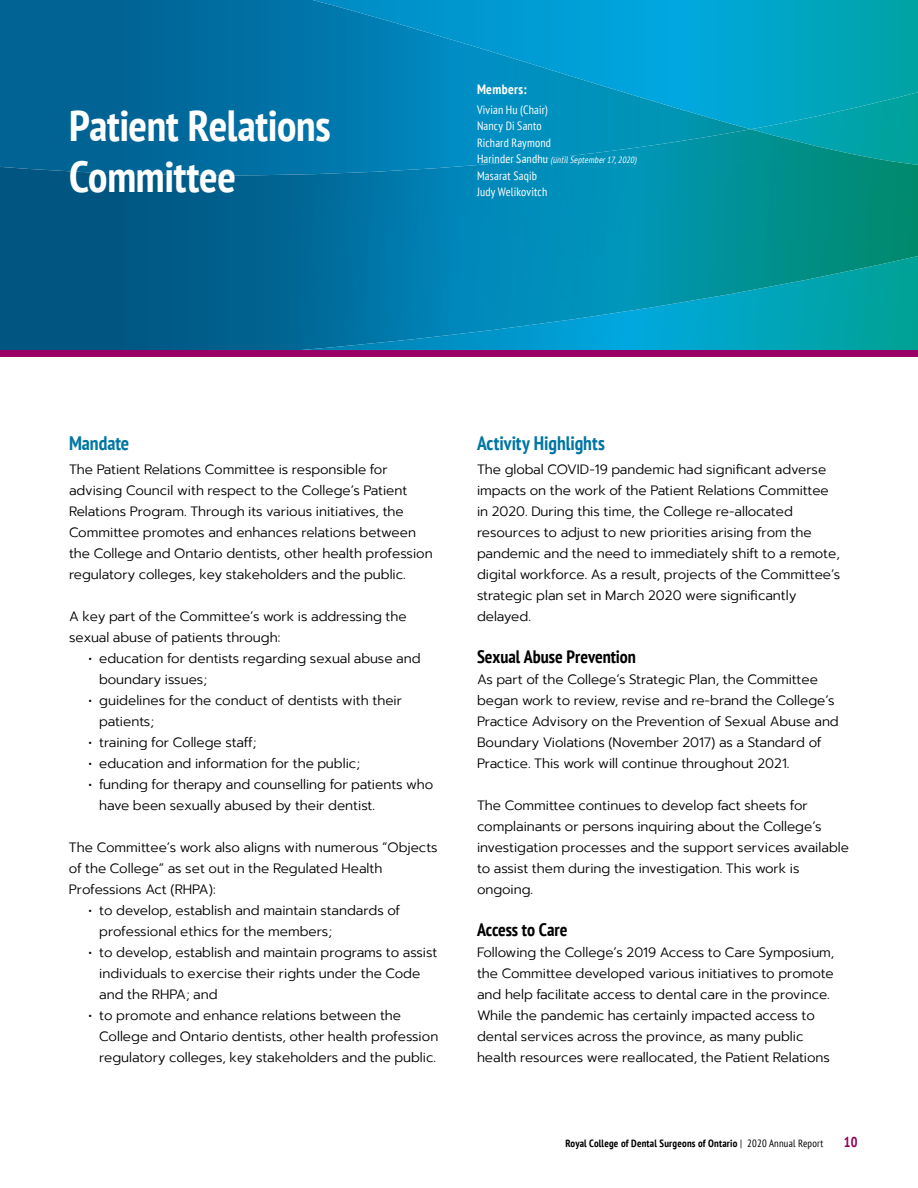
<style>
.page{position:relative;width:918px;height:1188px;background:#fff}
.page>*{position:absolute;margin:0;border:0;box-sizing:border-box;transform-origin:0 0}
.t1{font:700 condensed 43.5px/51px "PT Sans";letter-spacing:-.01em;color:#fff}
.t2{font:700 condensed 19.5px "PT Sans";color:#0076a3}
.t3{font:700 condensed 18px "PT Sans";letter-spacing:-.005em;color:#000}
.t4{font:700 condensed 14.25px "PT Sans";color:#930056}
.t5{font:300 13.5px/21px "Prompt";color:#000}
.t6{font:700 condensed 13.5px "PT Sans";letter-spacing:.025em;color:#fff}
.t7{font:condensed 12px/16.5px "PT Sans";letter-spacing:.015em;color:#fff}
.t8{font:700 condensed 10.5px "PT Sans";letter-spacing:.02em;color:#000}
.t9{font:italic condensed 9px "PT Sans";color:#fff}
.s1{font-style:normal;font-size:12px}
.s2{font-weight:400}
</style>
<div class="page">
<svg style="left:751px;top:0;width:167px;height:129px;background:#00a4b6"></svg>
<img style="left:0;top:0;width:751px;height:129px">
<img style="left:0;top:129px;width:918px;height:222px">
<div style="left:0;top:351px;width:918px;height:6px;background:#906"></div>
<h1 class="t1" style="left:69px;top:99px;width:263px">Patient Relations<br>Committee</h1>
<p class="t6" style="left:477px;top:80px;width:51px">Members:</p>
<p class="t7" style="left:477px;top:101px;width:76px">Vivian Hu (Chair)<br>Nancy Di Santo<br>Richard Raymond</p>
<p class="t9" style="left:477px;top:154px;width:161px"><span class="s1">H a r i n d e r S a n d h u</span> (untilSeptember17,2020)</p>
<p class="t7" style="left:477px;top:167px;width:72px">Masarat Saqib<br>Judy Welikovitch</p>
<p class="t2" style="left:69px;top:430px;width:62px">Mandate</p>
<p class="t5" style="left:69px;top:459px;width:365px">The Patient Relations Committee is responsible for advising Council with respect to the College’s Patient Relations Program. Through its various initiatives, the Committee promotes and enhances relations between the College and Ontario dentists, other health profession regulatory colleges, key stakeholders and the public.</p>
<p class="t5" style="left:69px;top:606px;width:339px">A key part of the Committee’s work is addressing the sexual abuse of patients through:</p>
<p class="t5" style="left:99px;top:648px;width:323px;text-indent:-11px">• education for dentists regarding sexual abuse and boundary issues;</p>
<p class="t5" style="left:99px;top:690px;width:304px;text-indent:-11px">• guidelines for the conduct of dentists with their patients;</p>
<p class="t5" style="left:88px;top:732px;width:169px">• training for College staff;</p>
<p class="t5" style="left:88px;top:753px;width:273px">• education and information for the public;</p>
<p class="t5" style="left:99px;top:774px;width:336px;text-indent:-11px">• funding for therapy and counselling for patients who have been sexually abused by their dentist.</p>
<p class="t5" style="left:69px;top:837px;width:370px">The Committee’s work also aligns with numerous “Objects of the College” as set out in the Regulated Health<br>Professions Act (RHPA):</p>
<p class="t5" style="left:99px;top:900px;width:302px;text-indent:-11px">• to develop, establish and maintain standards of professional ethics for the members;</p>
<p class="t5" style="left:99px;top:942px;width:340px;text-indent:-11px">• to develop, establish and maintain programs to assist individuals to exercise their rights under the Code and the RHPA; and</p>
<p class="t5" style="left:99px;top:1005px;width:341px;text-indent:-11px">• to promote and enhance relations between the<br>College and Ontario dentists, other health profession regulatory colleges, key stakeholders and the public.</p>
<p class="t2" style="left:477px;top:430px;width:129px">Activity Highlights</p>
<p class="t5" style="left:477px;top:459px;width:365px">The global COVID-19 pandemic had significant adverse impacts on the work of the Patient Relations Committee in 2020. During this time, the College re-allocated resources to adjust to new priorities arising from the pandemic and the need to immediately shift to a remote, digital workforce. As a result, projects of the Committee’s strategic plan set in March 2020 were significantly delayed.</p>
<p class="t3" style="left:477px;top:645px;width:160px">Sexual Abuse Prevention</p>
<p class="t5" style="left:477px;top:669px;width:363px">As part of the College’s Strategic Plan, the Committee began work to review, revise and re-brand the College’s Practice Advisory on the Prevention of Sexual Abuse and Boundary Violations (November 2017) as a Standard of Practice. This work will continue throughout 2021.</p>
<p class="t5" style="left:477px;top:795px;width:374px">The Committee continues to develop fact sheets for complainants or persons inquiring about the College’s investigation processes and the support services available to assist them during the investigation. This work is ongoing.</p>
<p class="t3" style="left:477px;top:918px;width:92px">Access to Care</p>
<p class="t5" style="left:477px;top:942px;width:359px">Following the College’s 2019 Access to Care Symposium, the Committee developed various initiatives to promote and help facilitate access to dental care in the province.<br>While the pandemic has certainly impacted access to dental services across the province, as many public health resources were reallocated, the Patient Relations</p>
<p class="t8" style="left:566px;top:1136px;width:259px">Royal College of Dental Surgeons of Ontario <span class="s2">| 2020 Annual Report</span></p>
<p class="t4" style="left:844px;top:1133px;width:15px">10</p>
</div>
